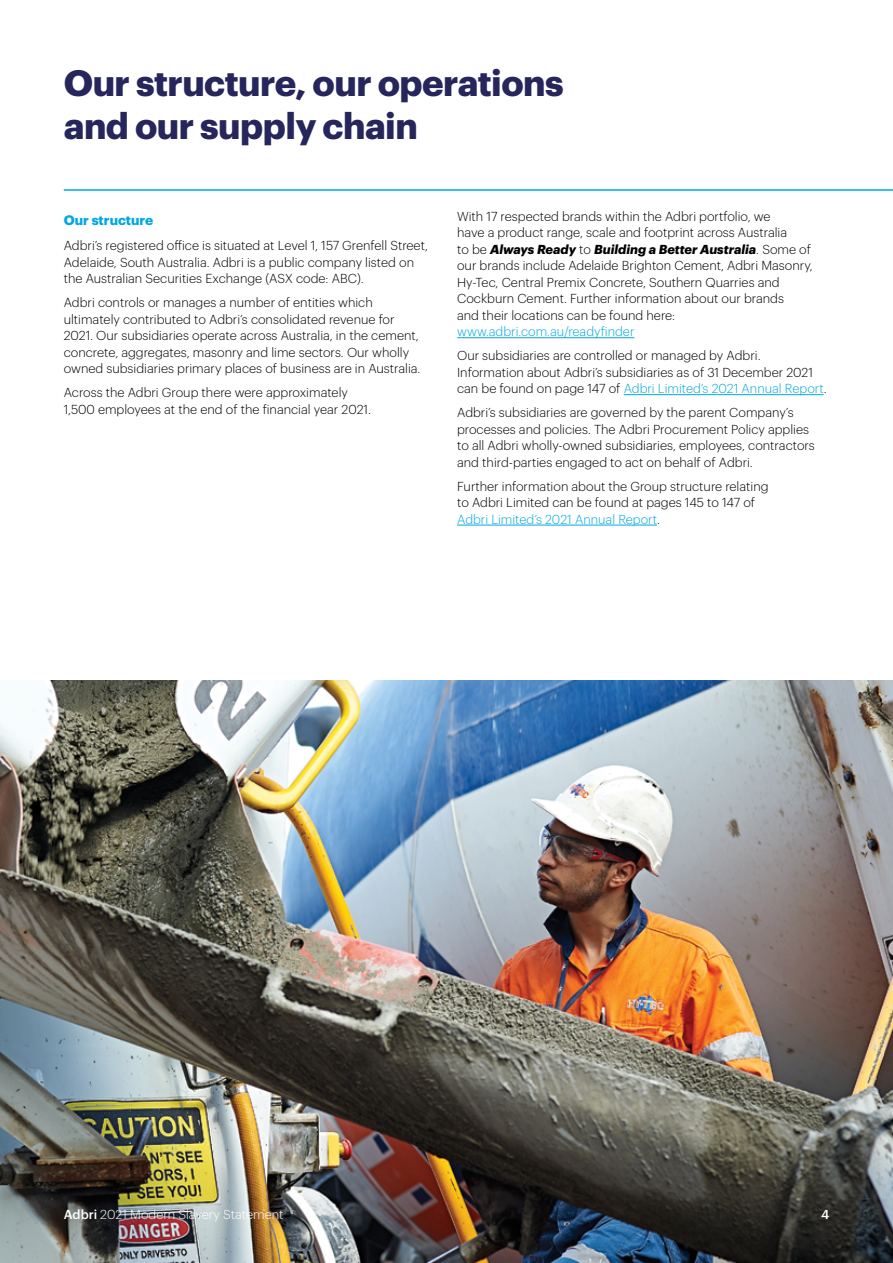
<style>
.page{position:relative;width:893px;height:1263px;background:#fff}
.page>*{position:absolute;margin:0;border:0;box-sizing:border-box;transform-origin:0 0}
.t1{font:700 36px/43.2px "Graphik";letter-spacing:-.015em;color:#26265d}
.t2{font:700 13.5px "Graphik";color:#00a8e0}
.t3{font:300 12.75px/16.5px "Graphik";color:#000}
.t4{font:300 12.75px "Graphik";color:#fff}
.t5{font:300 12.75px "Graphik";color:#00a8e0}
.t6{font:500 12.75px "Graphik";color:#fff}
.s1{font-weight:700;font-style:italic}
.s2{color:#00a8e0}
.s3{font-weight:500}
</style>
<div class="page">
<hr style="left:457px;top:337px;width:177px;height:1px;background:#00a8e0">
<hr style="left:624px;top:394px;width:200px;height:1px;background:#00a8e0">
<hr style="left:457px;top:525px;width:200px;height:1px;background:#00a8e0">
<img style="left:0;top:680px;width:893px;height:583px">
<hr style="left:64px;top:189px;width:829px;height:2px;background:#00a8e0">
<h1 class="t1" style="left:64px;top:58px;width:501px">Our structure, our operations and our supply chain</h1>
<p class="t2" style="left:64px;top:210px;width:91px">Our structure</p>
<p class="t3" style="left:64px;top:236px;width:366px">Adbri’s registered office is situated at Level 1, 157 Grenfell Street,<br>Adelaide, South Australia. Adbri is a public company listed on the Australian Securities Exchange (ASX code: ABC).</p>
<p class="t3" style="left:64px;top:293px;width:358px">Adbri controls or manages a number of entities which ultimately contributed to Adbri’s consolidated revenue for 2021. Our subsidiaries operate across Australia, in the cement, concrete, aggregates, masonry and lime sectors. Our wholly owned subsidiaries primary places of business are in Australia.</p>
<p class="t3" style="left:64px;top:383px;width:309px">Across the Adbri Group there were approximately<br>1,500 employees at the end of the financial year 2021.</p>
<p class="t3" style="left:457px;top:207px;width:357px">With 17 respected brands within the Adbri portfolio, we<br>have a product range, scale and footprint across Australia<br>to be <span class="s1">Always Ready</span> to <span class="s1">Building a Better Australia</span>. Some of our brands include Adelaide Brighton Cement, Adbri Masonry, Hy-Tec, Central Premix Concrete, Southern Quarries and Cockburn Cement. Further information about our brands<br>and their locations can be found here:</p>
<p class="t5" style="left:457px;top:322px;width:179px">www.adbri.com.au/readyfinder</p>
<p class="t3" style="left:457px;top:346px;width:371px">Our subsidiaries are controlled or managed by Adbri.<br>Information about Adbri’s subsidiaries as of 31 December 2021 can be found on page 147 of <span class="s2">Adbri Limited’s 2021 Annual Report</span>.</p>
<p class="t3" style="left:457px;top:403px;width:359px">Adbri’s subsidiaries are governed by the parent Company’s processes and policies. The Adbri Procurement Policy applies to all Adbri wholly-owned subsidiaries, employees, contractors and third-parties engaged to act on behalf of Adbri.</p>
<p class="t3" style="left:457px;top:477px;width:313px">Further information about the Group structure relating to Adbri Limited can be found at pages 145 to 147 of<br><span class="s2">Adbri Limited’s 2021 Annual Report</span>.</p>
<p class="t4" style="left:64px;top:1205px;width:221px"><span class="s3">Adbri</span> 2021 Modern Slavery Statement</p>
<p class="t6" style="left:821px;top:1205px;width:10px">4</p>
</div>
